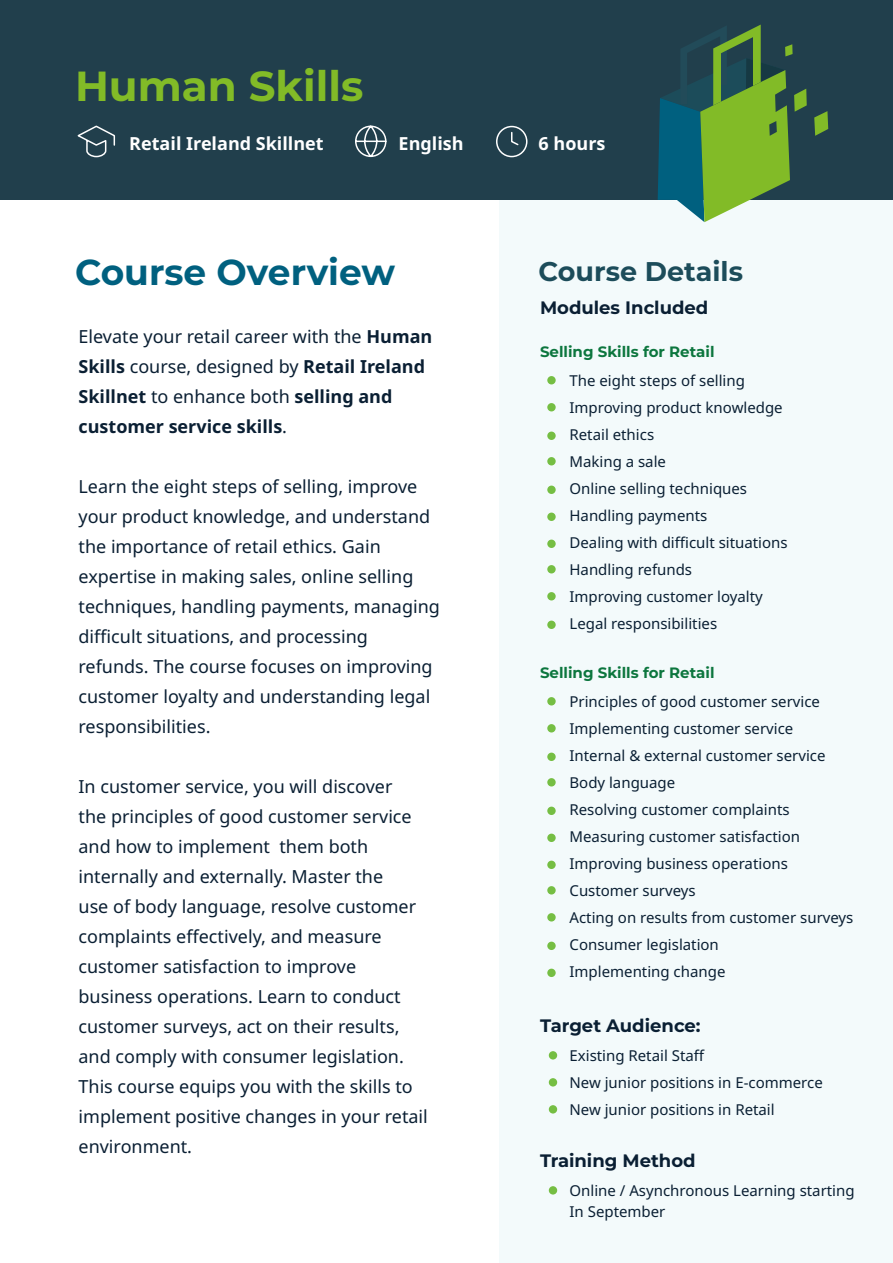
<style>
.page{position:relative;width:893px;height:1263px;background:#fff}
.page>*{position:absolute;margin:0;border:0;box-sizing:border-box;transform-origin:0 0}
.t1{font:700 42px "Montserrat";color:#82bb27}
.t2{font:700 36px "Montserrat";color:#00607f}
.t3{font:700 27px "Montserrat";color:#1c4c5a}
.t4{font:18px/30px "Noto Sans";color:#0a1f33}
.t5{font:700 18px/30px "Noto Sans";color:#0a1f33}
.t6{font:700 18px "Montserrat";color:#0a1f33}
.t7{font:700 18px "Noto Sans";color:#fff}
.t8{font:15px "Noto Sans";color:#0a1f33}
.t9{font:700 15px "Montserrat";color:#0c763e}
.s1{font-weight:400}
</style>
<div class="page">
<div style="left:500px;top:189px;width:393px;height:1074px;background:#f3fafb"></div>
<div style="left:0;top:0;width:893px;height:200px;background:#213f4c"></div>
<svg style="left:814px;top:111px;width:14px;height:25px"></svg>
<svg style="left:658px;top:25px;width:149px;height:197px"></svg>
<svg style="left:77px;top:125px;width:39px;height:33px"></svg>
<svg style="left:496px;top:125px;width:32px;height:33px"></svg>
<svg style="left:355px;top:125px;width:32px;height:33px"></svg>
<div style="left:547px;top:376px;width:9px;height:8px;background:#75be43;border-radius:50%"></div>
<div style="left:549px;top:1051px;width:8px;height:8px;background:#75be43;border-radius:50%"></div>
<div style="left:549px;top:1186px;width:8px;height:8px;background:#75be43;border-radius:50%"></div>
<div style="left:549px;top:1078px;width:8px;height:8px;background:#75be43;border-radius:50%"></div>
<div style="left:549px;top:1105px;width:8px;height:8px;background:#75be43;border-radius:50%"></div>
<div style="left:547px;top:403px;width:9px;height:8px;background:#75be43;border-radius:50%"></div>
<div style="left:547px;top:432px;width:9px;height:8px;background:#75be43;border-radius:50%"></div>
<div style="left:547px;top:457px;width:9px;height:8px;background:#75be43;border-radius:50%"></div>
<div style="left:547px;top:486px;width:9px;height:8px;background:#75be43;border-radius:50%"></div>
<div style="left:547px;top:513px;width:9px;height:8px;background:#75be43;border-radius:50%"></div>
<div style="left:547px;top:540px;width:9px;height:8px;background:#75be43;border-radius:50%"></div>
<div style="left:547px;top:565px;width:9px;height:8px;background:#75be43;border-radius:50%"></div>
<div style="left:547px;top:592px;width:9px;height:8px;background:#75be43;border-radius:50%"></div>
<div style="left:547px;top:621px;width:9px;height:8px;background:#75be43;border-radius:50%"></div>
<div style="left:547px;top:697px;width:9px;height:8px;background:#75be43;border-radius:50%"></div>
<div style="left:547px;top:724px;width:9px;height:8px;background:#75be43;border-radius:50%"></div>
<div style="left:547px;top:753px;width:9px;height:8px;background:#75be43;border-radius:50%"></div>
<div style="left:547px;top:778px;width:9px;height:8px;background:#75be43;border-radius:50%"></div>
<div style="left:547px;top:807px;width:9px;height:8px;background:#75be43;border-radius:50%"></div>
<div style="left:547px;top:834px;width:9px;height:8px;background:#75be43;border-radius:50%"></div>
<div style="left:547px;top:861px;width:9px;height:8px;background:#75be43;border-radius:50%"></div>
<div style="left:547px;top:886px;width:9px;height:8px;background:#75be43;border-radius:50%"></div>
<div style="left:547px;top:913px;width:9px;height:8px;background:#75be43;border-radius:50%"></div>
<div style="left:547px;top:942px;width:9px;height:8px;background:#75be43;border-radius:50%"></div>
<div style="left:547px;top:969px;width:9px;height:8px;background:#75be43;border-radius:50%"></div>
<p class="t1" style="left:75px;top:58px;width:290px">Human Skills</p>
<p class="t7" style="left:129px;top:133px;width:196px">Retail Ireland Skillnet</p>
<p class="t7" style="left:399px;top:133px;width:67px">English</p>
<p class="t7" style="left:539px;top:133px;width:68px">6 hours</p>
<p class="t2" style="left:75px;top:249px;width:322px">Course Overview</p>
<p class="t5" style="left:79px;top:322px;width:355px"><span class="s1">Elevate your retail career with the</span> Human Skills <span class="s1">course, designed by</span> Retail Ireland Skillnet <span class="s1">to enhance both</span> selling and customer service skills<span class="s1">.</span></p>
<p class="t4" style="left:79px;top:472px;width:363px">Learn the eight steps of selling, improve your product knowledge, and understand the importance of retail ethics. Gain expertise in making sales, online selling techniques, handling payments, managing difficult situations, and processing refunds. The course focuses on improving customer loyalty and understanding legal responsibilities.</p>
<p class="t4" style="left:79px;top:772px;width:351px">In customer service, you will discover<br>the principles of good customer service and how to implement them both internally and externally. Master the<br>use of body language, resolve customer complaints effectively, and measure customer satisfaction to improve business operations. Learn to conduct customer surveys, act on their results, and comply with consumer legislation.<br>This course equips you with the skills to implement positive changes in your retail environment.</p>
<p class="t3" style="left:538px;top:254px;width:206px">Course Details</p>
<p class="t6" style="left:540px;top:296px;width:170px">Modules Included</p>
<p class="t9" style="left:540px;top:341px;width:176px">Selling Skills for Retail</p>
<p class="t8" style="left:569px;top:372px;width:177px">The eight steps of selling</p>
<p class="t8" style="left:569px;top:399px;width:215px">Improving product knowledge</p>
<p class="t8" style="left:569px;top:426px;width:86px">Retail ethics</p>
<p class="t8" style="left:569px;top:453px;width:98px">Making a sale</p>
<p class="t8" style="left:569px;top:480px;width:179px">Online selling techniques</p>
<p class="t8" style="left:569px;top:507px;width:139px">Handling payments</p>
<p class="t8" style="left:569px;top:534px;width:220px">Dealing with difficult situations</p>
<p class="t8" style="left:569px;top:561px;width:124px">Handling refunds</p>
<p class="t8" style="left:569px;top:588px;width:195px">Improving customer loyalty</p>
<p class="t8" style="left:569px;top:615px;width:149px">Legal responsibilities</p>
<p class="t9" style="left:540px;top:662px;width:176px">Selling Skills for Retail</p>
<p class="t8" style="left:569px;top:693px;width:252px">Principles of good customer service</p>
<p class="t8" style="left:569px;top:720px;width:225px">Implementing customer service</p>
<p class="t8" style="left:569px;top:747px;width:258px">Internal &amp; external customer service</p>
<p class="t8" style="left:569px;top:774px;width:107px">Body language</p>
<p class="t8" style="left:569px;top:801px;width:222px">Resolving customer complaints</p>
<p class="t8" style="left:569px;top:828px;width:232px">Measuring customer satisfaction</p>
<p class="t8" style="left:569px;top:855px;width:220px">Improving business operations</p>
<p class="t8" style="left:569px;top:882px;width:128px">Customer surveys</p>
<p class="t8" style="left:569px;top:909px;width:285px">Acting on results from customer surveys</p>
<p class="t8" style="left:569px;top:936px;width:151px">Consumer legislation</p>
<p class="t8" style="left:569px;top:963px;width:157px">Implementing change</p>
<p class="t6" style="left:540px;top:1013px;width:162px">Target Audience:</p>
<p class="t8" style="left:569px;top:1047px;width:137px">Existing Retail Staff</p>
<p class="t8" style="left:569px;top:1074px;width:255px">New junior positions in E-commerce</p>
<p class="t8" style="left:569px;top:1101px;width:207px">New junior positions in Retail</p>
<p class="t6" style="left:540px;top:1148px;width:157px">Training Method</p>
<p class="t8" style="left:569px;top:1182px;width:287px">Online / Asynchronous Learning starting</p>
<p class="t8" style="left:569px;top:1203px;width:97px">In September</p>
</div>
